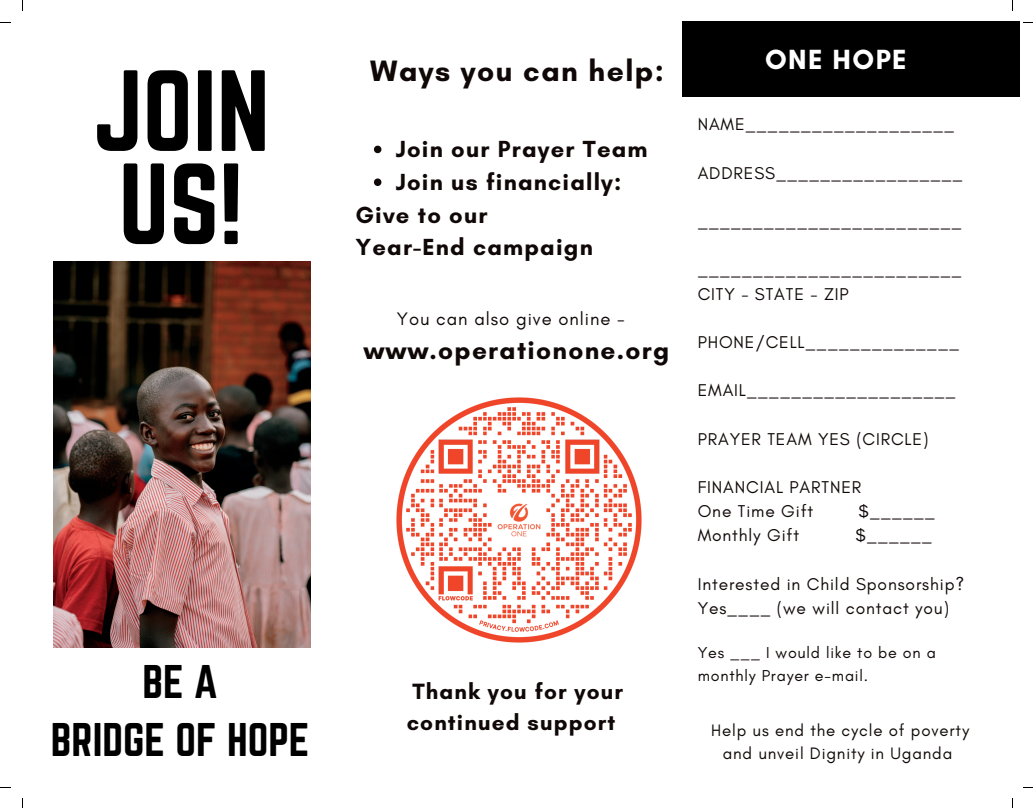
<style>
.page{position:relative;width:1033px;height:808px;background:#fff}
.page>*{position:absolute;margin:0;border:0;box-sizing:border-box;transform-origin:0 0}
.t1{font:100.75px/93.1px "Norwester";color:#000}
.t2{font:41.25px/57.2px "Norwester";color:#000;text-align:center}
.t3{font:700 30px "Glacial Indifference";letter-spacing:.05em;color:#100807}
.t4{font:700 28.25px "Glacial Indifference";letter-spacing:.05em;color:#fff}
.t5{font:700 26.25px "Glacial Indifference";letter-spacing:.05em;color:#100807}
.t6{font:700 23.75px/32.8px "Glacial Indifference";letter-spacing:.05em;color:#100807}
.t7{font:700 22.5px/31px "Glacial Indifference";letter-spacing:.05em;color:#100807}
.t8{font:18.5px "Glacial Indifference";letter-spacing:.05em;color:#100807}
.t9{font:17.38px/24.1px "Glacial Indifference";letter-spacing:.05em;color:#100807}
.t10{font:16.88px/23.5px "Glacial Indifference";letter-spacing:.05em;color:#100807;text-align:center}
.t11{font:16.12px/22.2px "Glacial Indifference";letter-spacing:.05em;color:#100807}
</style>
<div class="page">
<div style="left:682px;top:22px;width:337px;height:75px;background:#000"></div>
<img style="left:53px;top:261px;width:257px;height:386px">
<img style="left:396px;top:397px;width:246px;height:246px">
<svg style="left:374px;top:146px;width:7px;height:7px"></svg>
<svg style="left:374px;top:178px;width:7px;height:8px"></svg>
<h1 class="t1" style="left:92px;top:64px;width:179px">JOIN<br>US!</h1>
<h2 class="t2" style="left:51px;top:653px;width:260px">BE A<br>BRIDGE OF HOPE</h2>
<h3 class="t3" style="left:370px;top:52px;width:295px">Ways you can help:</h3>
<h3 class="t6" style="left:396px;top:132px;width:253px">Join our Prayer Team<br>Join us financially:</h3>
<h3 class="t6" style="left:355px;top:198px;width:239px">Give to our<br>Year-End campaign</h3>
<p class="t8" style="left:397px;top:307px;width:229px">You can also give online -</p>
<h3 class="t5" style="left:364px;top:334px;width:307px">www.operationone.org</h3>
<p class="t7" style="left:407px;top:675px;width:218px">Thank you for your continued support</p>
<h3 class="t4" style="left:765px;top:42px;width:143px">ONE HOPE</h3>
<p class="t9" style="left:697px;top:112px;width:258px">NAME___________________</p>
<p class="t9" style="left:697px;top:160px;width:266px">ADDRESS_________________</p>
<p class="t9" style="left:697px;top:209px;width:265px">________________________</p>
<p class="t9" style="left:697px;top:257px;width:265px">________________________<br>CITY - STATE - ZIP</p>
<p class="t9" style="left:697px;top:330px;width:263px">PHONE/CELL______________</p>
<p class="t9" style="left:697px;top:378px;width:259px">EMAIL___________________</p>
<p class="t9" style="left:697px;top:426px;width:232px">PRAYER TEAM YES (CIRCLE)</p>
<p class="t9" style="left:697px;top:475px;width:165px">FINANCIAL PARTNER<br>One Time Gift</p>
<p class="t9" style="left:858px;top:499px;width:78px">$______</p>
<p class="t9" style="left:697px;top:523px;width:103px">Monthly Gift</p>
<p class="t9" style="left:855px;top:523px;width:78px">$______</p>
<p class="t9" style="left:697px;top:571px;width:268px">Interested in Child Sponsorship?<br>Yes____ (we will contact you)</p>
<p class="t11" style="left:697px;top:641px;width:240px">Yes ___ I would like to be on a monthly Prayer e-mail.</p>
<p class="t10" style="left:711px;top:718px;width:259px">Help us end the cycle of poverty and unveil Dignity in Uganda</p>
</div>
